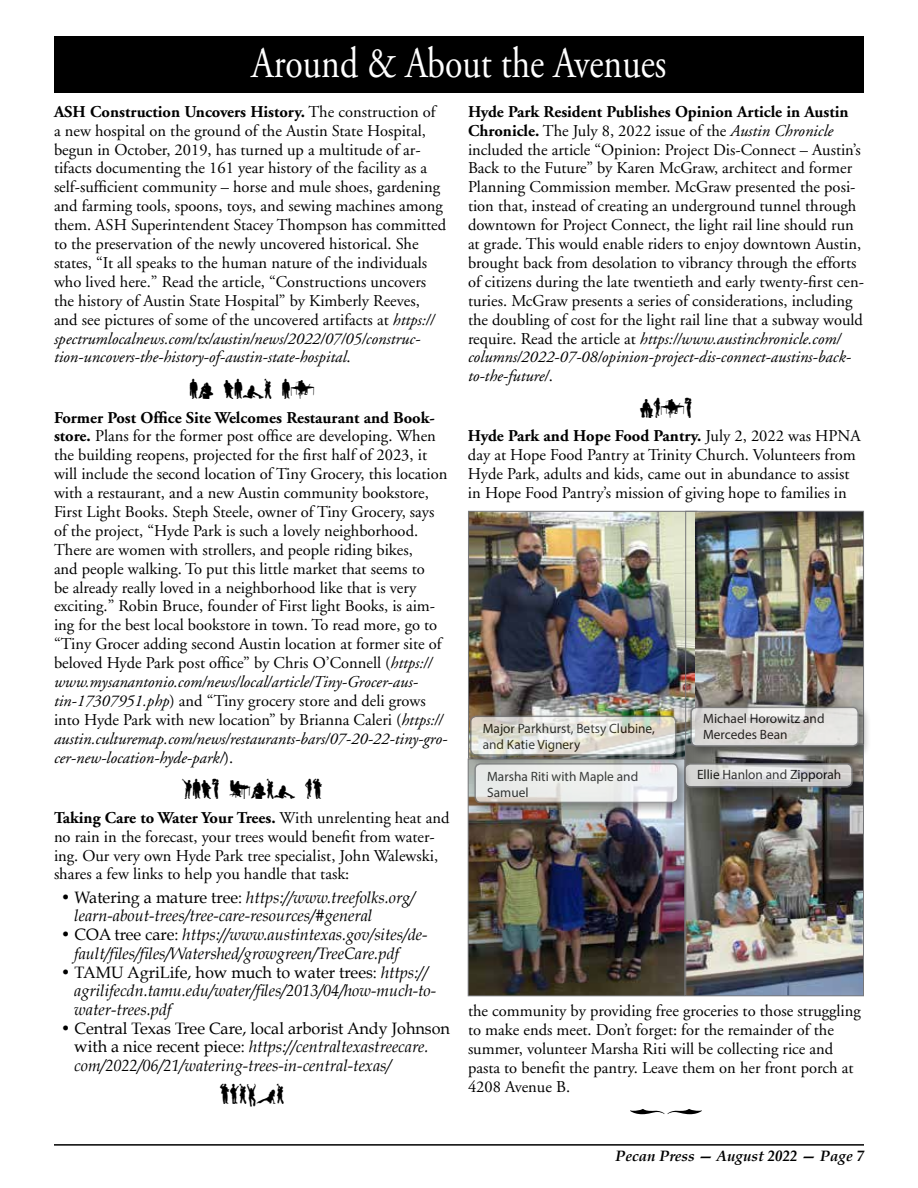
<style>
.page{position:relative;width:918px;height:1188px;background:#fff}
.page>*{position:absolute;margin:0;border:0;box-sizing:border-box;transform-origin:0 0}
.t1{font:43.65px "Adobe Garamond";color:#fff;scale:.82 1}
.t2{font:27px "Human Silhouettes Free Two";color:#000}
.t3{font:16.5px/18.9px "Adobe Garamond";color:#000}
.t4{font:italic 16.5px/18.8px "Book Antiqua";color:#000}
.t5{font:italic 700 15px "Book Antiqua";color:#000}
.t6{font:13.5px/16.2px "Myriad Pro";color:#000}
.s1{font-weight:700}
.s2{font-style:italic}
.s3{font-style:normal}
</style>
<div class="page">
<hr style="left:54px;top:1144px;width:810px;height:2px;background:#000">
<div style="left:54px;top:36px;width:810px;height:57px;background:#000"></div>
<img style="left:470px;top:769px;width:213px;height:225px">
<div style="left:468px;top:759px;width:217px;height:237px;border:1px solid #77787b"></div>
<img style="left:470px;top:513px;width:225px;height:199px">
<img style="left:687px;top:801px;width:175px;height:193px">
<div style="left:685px;top:745px;width:179px;height:251px;border:1px solid #77787b"></div>
<img style="left:696px;top:513px;width:166px;height:190px">
<div style="left:685px;top:511px;width:179px;height:234px;border:1px solid #77787b"></div>
<div style="left:467px;top:712px;width:223px;height:57px;background:#000;opacity:.45"></div>
<svg style="left:471px;top:716px;width:205px;height:39px;background:#e3e2da"></svg>
<div style="left:470px;top:716px;width:206px;height:40px;border:2px solid #77787b;border-radius:5px"></div>
<div style="left:681px;top:760px;width:184px;height:41px;background:#000;opacity:.45"></div>
<svg style="left:685px;top:764px;width:167px;height:23px;background:#d7d7d7"></svg>
<div style="left:684px;top:763px;width:169px;height:24px;border:2px solid #77787b;border-radius:5px"></div>
<div style="left:471px;top:760px;width:220px;height:56px;background:#000;opacity:.45"></div>
<svg style="left:475px;top:764px;width:203px;height:38px;fill:#eceeec"></svg>
<div style="left:474px;top:763px;width:205px;height:40px;border:2px solid #77787b;border-radius:5px"></div>
<div style="left:687px;top:703px;width:185px;height:57px;background:#000;opacity:.45"></div>
<svg style="left:691px;top:707px;width:167px;height:39px;background:#dfdddb"></svg>
<div style="left:690px;top:707px;width:169px;height:40px;border:2px solid #77787b;border-radius:5px"></div>
<h1 class="t1" style="left:252px;top:40px;width:507px">Around &amp; About the Avenues</h1>
<p class="t3" style="left:54px;top:103px;width:394px"><span class="s1">ASH Construction Uncovers History.</span> The construction of a new hospital on the ground of the Austin State Hospital, begun in October, 2019, has turned up a multitude of ar&shy;tifacts documenting the 161 year history of the facility as a self-sufficient community – horse and mule shoes, gardening and farming tools, spoons, toys, and sewing machines among them. ASH Superintendent Stacey Thompson has committed to the preservation of the newly uncovered historical. She states, “It all speaks to the human nature of the individuals who lived here.” Read the article, “Constructions uncovers the history of Austin State Hospital” by Kimberly Reeves, and see pictures of some of the uncovered artifacts at <span class="s2">https:// spectrumlocalnews.com/tx/austin/news/2022/07/05/construc&shy;tion-uncovers-the-history-of-austin-state-hospital</span>.</p>
<h2 class="t2" style="left:190px;top:379px;width:126px">OH COME ON</h2>
<p class="t3" style="left:54px;top:408px;width:395px"><span class="s1">Former Post Office Site Welcomes Restaurant and Book&shy;store.</span> Plans for the former post office are developing. When the building reopens, projected for the first half of 2023, it will include the second location of Tiny Grocery, this location with a restaurant, and a new Austin community bookstore, First Light Books. Steph Steele, owner of Tiny Grocery, says of the project, “Hyde Park is such a lovely neighborhood.<br>There are women with strollers, and people riding bikes,<br>and people walking. To put this little market that seems to<br>be already really loved in a neighborhood like that is very exciting.” Robin Bruce, founder of First light Books, is aim&shy;ing for the best local bookstore in town. To read more, go to “Tiny Grocer adding second Austin location at former site of beloved Hyde Park post office” by Chris O’Connell (<span class="s2">https:// www.mysanantonio.com/news/local/article/Tiny-Grocer-aus&shy;tin-17307951.php</span>) and “Tiny grocery store and deli grows into Hyde Park with new location” by Brianna Caleri (<span class="s2">https:// austin.culturemap.com/news/restaurants-bars/07-20-22-tiny-gro&shy;cer-new-location-hyde-park/</span>).</p>
<h2 class="t2" style="left:182px;top:779px;width:142px">LOCK THEM UP</h2>
<p class="t3" style="left:54px;top:808px;width:397px"><span class="s1">Taking Care to Water Your Trees.</span> With unrelenting heat and no rain in the forecast, your trees would benefit from water&shy;ing. Our very own Hyde Park tree specialist, John Walewski, shares a few links to help you handle that task:</p>
<p class="t4" style="left:74px;top:888px;width:342px;text-indent:-14px"><span class="s3">• Watering a mature tree:</span> https://www.treefolks.org/ learn-about-trees/tree-care-resources/#general</p>
<p class="t4" style="left:74px;top:925px;width:355px;text-indent:-14px"><span class="s3">• COA tree care:</span> https://www.austintexas.gov/sites/de&shy;fault/files/files/Watershed/growgreen/TreeCare.pdf</p>
<p class="t4" style="left:74px;top:963px;width:363px;text-indent:-14px"><span class="s3">• TAMU AgriLife, how much to water trees:</span> https:// agrilifecdn.tamu.edu/water/files/2013/04/how-much-to&shy;water-trees.pdf</p>
<p class="t4" style="left:74px;top:1019px;width:377px;text-indent:-14px"><span class="s3">• Central Texas Tree Care, local arborist Andy Johnson with a nice recent piece:</span> https://centraltexastreecare. com/2022/06/21/watering-trees-in-central-texas/</p>
<h2 class="t2" style="left:220px;top:1083px;width:66px">PLEASE</h2>
<p class="t3" style="left:468px;top:103px;width:397px"><span class="s1">Hyde Park Resident Publishes Opinion Article in Austin Chronicle.</span> The July 8, 2022 issue of the <span class="s2">Austin Chronicle </span>included the article “Opinion: Project Dis-Connect – Austin’s Back to the Future” by Karen McGraw, architect and former Planning Commission member. McGraw presented the posi&shy;tion that, instead of creating an underground tunnel through downtown for Project Connect, the light rail line should run at grade. This would enable riders to enjoy downtown Austin, brought back from desolation to vibrancy through the efforts of citizens during the late twentieth and early twenty-first cen&shy;turies. McGraw presents a series of considerations, including the doubling of cost for the light rail line that a subway would require. Read the article at <span class="s2">https://www.austinchronicle.com/ columns/2022-07-08/opinion-project-dis-connect-austins-back&shy;to-the-future/</span>.</p>
<h2 class="t2" style="left:640px;top:398px;width:54px">FUNK</h2>
<p class="t3" style="left:468px;top:427px;width:394px"><span class="s1">Hyde Park and Hope Food Pantry.</span> July 2, 2022 was HPNA day at Hope Food Pantry at Trinity Church. Volunteers from Hyde Park, adults and kids, came out in abundance to assist in Hope Food Pantry’s mission of giving hope to families in</p>
<p class="t6" style="left:703px;top:710px;width:123px">Michael Horowitz and<br>Mercedes Bean</p>
<p class="t6" style="left:483px;top:720px;width:174px">Major Parkhurst, Betsy Clubine, and Katie Vignery</p>
<p class="t6" style="left:487px;top:768px;width:153px">Marsha Riti with Maple and</p>
<p class="t6" style="left:697px;top:766px;width:146px">Ellie Hanlon and Zipporah</p>
<p class="t6" style="left:487px;top:784px;width:43px">Samuel</p>
<p class="t3" style="left:468px;top:1002px;width:394px">the community by providing free groceries to those struggling to make ends meet. Don’t forget: for the remainder of the summer, volunteer Marsha Riti will be collecting rice and pasta to benefit the pantry. Leave them on her front porch at 4208 Avenue B.</p>
<p class="t5" style="left:616px;top:1147px;width:250px">Pecan Press — August 2022 — Page 7</p>
</div>
